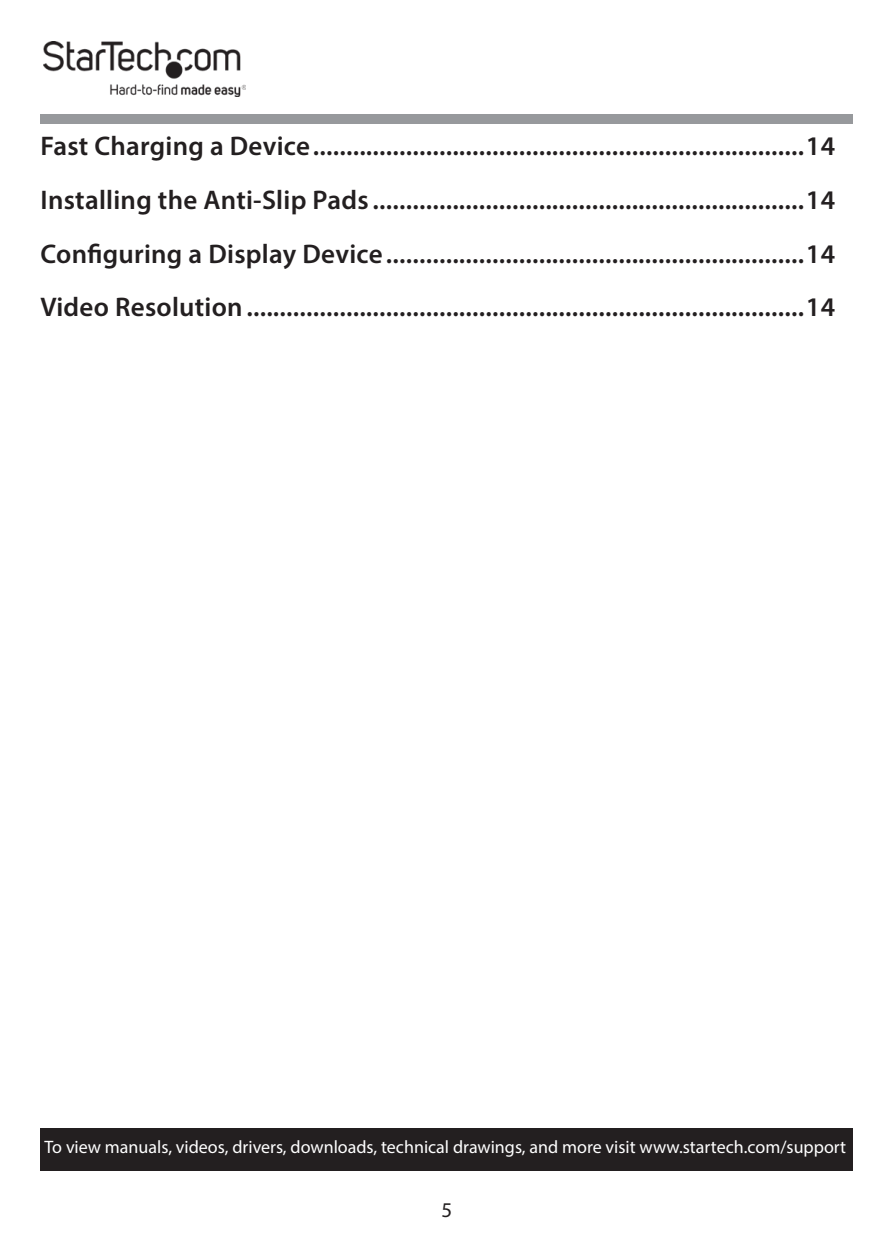
<style>
.page{position:relative;width:893px;height:1259px;background:#fff}
.page>*{position:absolute;margin:0;border:0;box-sizing:border-box;transform-origin:0 0}
.t1{font:600 27px "Myriad Pro";letter-spacing:.01em;color:#231f20}
.t2{font:21px "Myriad Pro";color:#231f20}
.t3{font:18px "Myriad Pro";color:#fff}
</style>
<div class="page">
<img style="left:43px;top:42px;width:203px;height:55px">
<div style="left:40px;top:115px;width:812px;height:9px;background:#97999c"></div>
<div style="left:40px;top:1128px;width:812px;height:42px;background:#231f20"></div>
<p class="t1" style="left:40px;top:129px;width:796px">Fast Charging a Device..........................................................................14</p>
<p class="t1" style="left:40px;top:183px;width:796px">Installing the Anti-Slip Pads .................................................................14</p>
<p class="t1" style="left:40px;top:236px;width:796px">Configuring a Display Device...............................................................14</p>
<p class="t1" style="left:40px;top:290px;width:796px">Video Resolution....................................................................................14</p>
<p class="t3" style="left:45px;top:1135px;width:803px">To view manuals, videos, drivers, downloads, technical drawings, and more visit www.startech.com/support</p>
<p class="t2" style="left:442px;top:1197px;width:12px">5</p>
</div>
